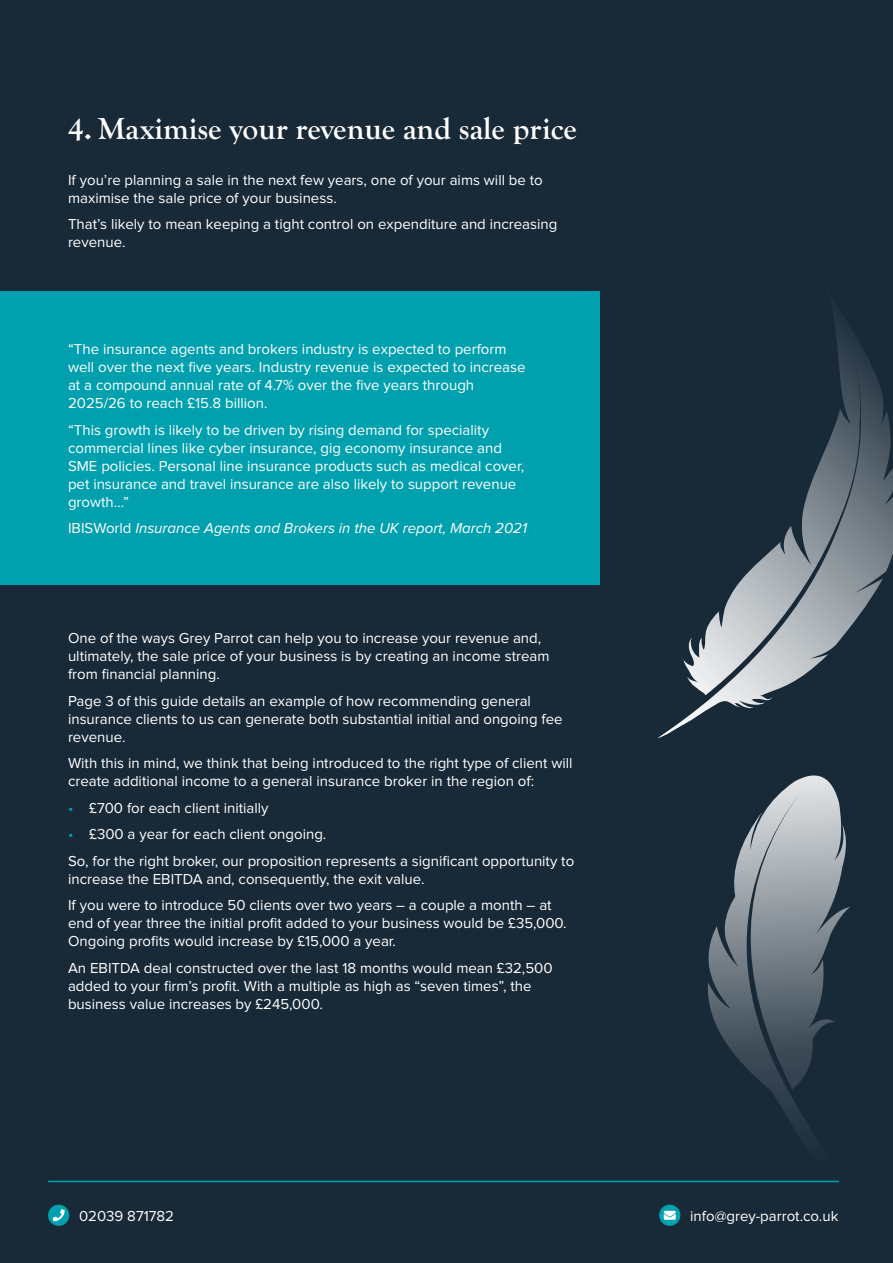
<style>
.page{position:relative;width:893px;height:1263px;background:#182937}
.page>*{position:absolute;margin:0;border:0;box-sizing:border-box;transform-origin:0 0}
.t1{font:700 31.5px "Goudy Old Sty";color:#fff}
.t2{font:15px/18px "Proxima Nova";color:#fff}
.t3{font:italic 15px "Proxima Nova";color:#fff}
.s1{font-style:normal}
.s2{color:#00a0ae}
</style>
<div class="page">
<svg style="left:658px;top:314px;width:235px;height:424px"></svg>
<svg style="left:707px;top:775px;width:143px;height:359px"></svg>
<div style="left:0;top:291px;width:600px;height:294px;background:#00a0ae"></div>
<hr style="left:48px;top:1181px;width:791px;height:1px;background:#00a0ae">
<div style="left:48px;top:1204px;width:21px;height:22px;background:#00a0ae;border-radius:50%"></div>
<svg style="left:659px;top:1204px;width:21px;height:22px"></svg>
<svg style="left:664px;top:1211px;width:12px;height:9px"></svg>
<svg style="left:53px;top:1209px;width:12px;height:12px"></svg>
<h1 class="t1" style="left:68px;top:111px;width:510px">4. Maximise your revenue and sale price</h1>
<p class="t2" style="left:68px;top:171px;width:476px">If you’re planning a sale in the next few years, one of your aims will be to maximise the sale price of your business.</p>
<p class="t2" style="left:68px;top:215px;width:491px">That’s likely to mean keeping a tight control on expenditure and increasing revenue.</p>
<p class="t2" style="left:68px;top:341px;width:459px">“The insurance agents and brokers industry is expected to perform well over the next five years. Industry revenue is expected to increase at a compound annual rate of 4.7% over the five years through 2025/26 to reach £15.8 billion.</p>
<p class="t2" style="left:68px;top:421px;width:458px">“This growth is likely to be driven by rising demand for speciality commercial lines like cyber insurance, gig economy insurance and SME policies. Personal line insurance products such as medical cover, pet insurance and travel insurance are also likely to support revenue growth…”</p>
<p class="t3" style="left:68px;top:520px;width:461px"><span class="s1">IBISWorld</span> Insurance Agents and Brokers in the UK report, March 2021</p>
<p class="t2" style="left:68px;top:630px;width:483px">One of the ways Grey Parrot can help you to increase your revenue and, ultimately, the sale price of your business is by creating an income stream from financial planning.</p>
<p class="t2" style="left:68px;top:692px;width:496px">Page 3 of this guide details an example of how recommending general insurance clients to us can generate both substantial initial and ongoing fee revenue.</p>
<p class="t2" style="left:68px;top:755px;width:506px">With this in mind, we think that being introduced to the right type of client will create additional income to a general insurance broker in the region of:</p>
<p class="t2" style="left:68px;top:799px;width:202px"><span class="s2">•</span> £700 for each client initially</p>
<p class="t2" style="left:68px;top:821px;width:508px;line-height:26.5px"><span class="s2">•</span> £300 a year for each client ongoing.<br>So, for the right broker, our proposition represents a significant opportunity to</p>
<p class="t2" style="left:68px;top:866px;width:485px;line-height:26.5px">increase the EBITDA and, consequently, the exit value.<br>If you were to introduce 50 clients over two years – a couple a month – at</p>
<p class="t2" style="left:68px;top:915px;width:500px">end of year three the initial profit added to your business would be £35,000.<br>Ongoing profits would increase by £15,000 a year.</p>
<p class="t2" style="left:68px;top:959px;width:486px">An EBITDA deal constructed over the last 18 months would mean £32,500 added to your firm’s profit. With a multiple as high as “seven times”, the business value increases by £245,000.</p>
<p class="t2" style="left:79px;top:1207px;width:97px">02039 871782</p>
<p class="t2" style="left:690px;top:1207px;width:150px">info@grey-parrot.co.uk</p>
</div>
